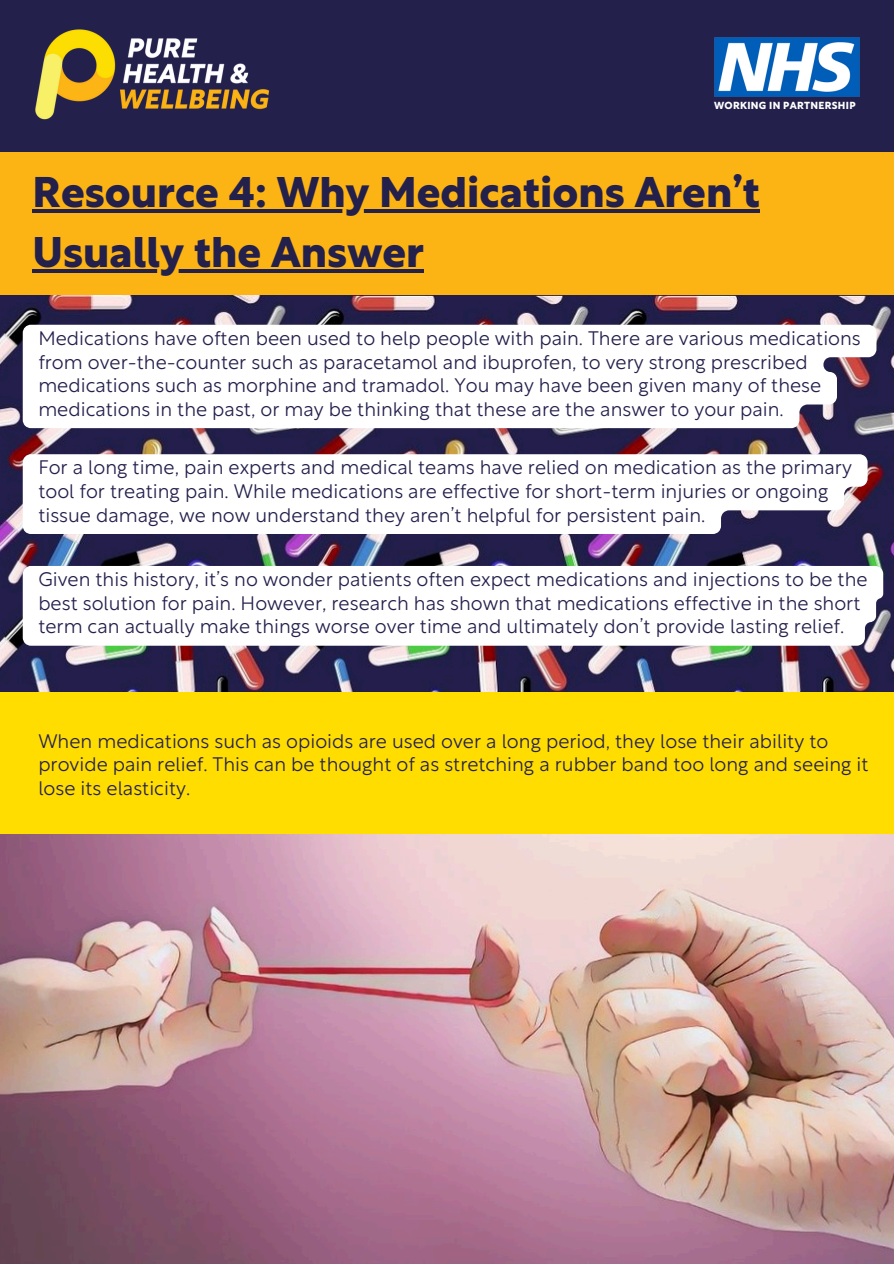
<style>
.page{position:relative;width:894px;height:1264px;background:#fff}
.page>*{position:absolute;margin:0;border:0;box-sizing:border-box;transform-origin:0 0}
.t1{font:700 42px "Rustica";color:#24204c}
.t2{font:300 19.5px/23.7px "Rustica";color:#24204c}
.t3{font:700 10.05px "Rustica";letter-spacing:.03em;color:#fff}
</style>
<div class="page">
<div style="left:0;top:0;width:893px;height:152px;background:#24204c"></div>
<img style="left:35px;top:29px;width:234px;height:91px">
<img style="left:714px;top:38px;width:145px;height:58px">
<div style="left:0;top:152px;width:893px;height:144px;background:#fcb415"></div>
<img style="left:0;top:296px;width:893px;height:396px">
<div style="left:0;top:692px;width:893px;height:571px;background:#fd0"></div>
<img style="left:0;top:834px;width:893px;height:429px">
<hr style="left:32px;top:209px;width:727px;height:4px;background:#24204c">
<hr style="left:32px;top:269px;width:392px;height:3px;background:#24204c">
<svg style="left:23px;top:325px;width:853px;height:103px"></svg>
<svg style="left:23px;top:454px;width:844px;height:80px"></svg>
<svg style="left:23px;top:566px;width:860px;height:79px"></svg>
<h2 class="t3" style="left:713px;top:101px;width:143px">WORKING IN PARTNERSHIP</h2>
<p class="t1" style="left:32px;top:177px;width:728px">Resource 4: Why Medications Aren’t</p>
<h2 class="t1" style="left:32px;top:237px;width:393px">Usually the Answer</h2>
<h2 class="t2" style="left:38px;top:328px;width:823px">Medications have often been used to help people with pain. There are various medications from over-the-counter such as paracetamol and ibuprofen, to very strong prescribed medications such as morphine and tramadol. You may have been given many of these medications in the past, or may be thinking that these are the answer to your pain.</h2>
<p class="t2" style="left:38px;top:457px;width:814px">For a long time, pain experts and medical teams have relied on medication as the primary tool for treating pain. While medications are effective for short-term injuries or ongoing tissue damage, we now understand they aren’t helpful for persistent pain.</p>
<p class="t2" style="left:38px;top:569px;width:830px">Given this history, it’s no wonder patients often expect medications and injections to be the best solution for pain. However, research has shown that medications effective in the short term can actually make things worse over time and ultimately don’t provide lasting relief.</p>
<h2 class="t2" style="left:38px;top:731px;width:831px">When medications such as opioids are used over a long period, they lose their ability to provide pain relief. This can be thought of as stretching a rubber band too long and seeing it lose its elasticity.</h2>
</div>
